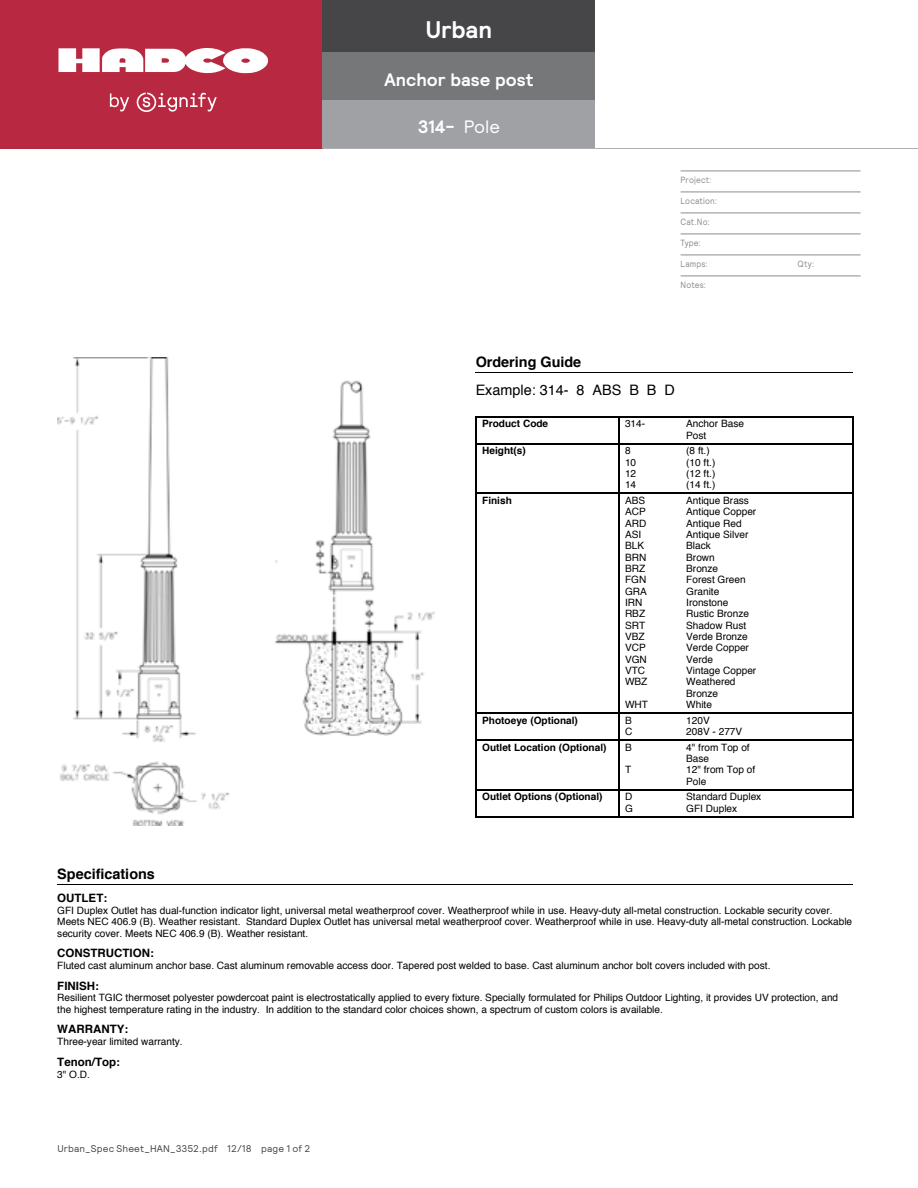
<style>
.page{position:relative;width:918px;height:1188px;background:#fff}
.page>*{position:absolute;margin:0;border:0;box-sizing:border-box;transform-origin:0 0}
.t1{font:700 24px "Relative";color:#fff}
.t2{font:700 18px "Relative";color:#fff}
.t3{font:700 14.4px "Helvetica";color:#000}
.t4{font:14.4px "Helvetica";color:#000}
.t5{font:700 11.55px "Helvetica";color:#000}
.t6{font:10.05px/11.4px "Helvetica";color:#000}
.t7{font:700 10.05px "Helvetica";color:#000}
.t8{font:9.75px "Relative";letter-spacing:.015em;color:#464547}
.t9{font:9px "Relative";letter-spacing:.02em;color:#8a8c8e;scale:.9 1}
.s1{font-weight:400}
</style>
<div class="page">
<div style="left:0;top:0;width:322px;height:148px;background:#b82841"></div>
<div style="left:322px;top:0;width:274px;height:52px;background:#464547"></div>
<div style="left:322px;top:52px;width:274px;height:48px;background:#757779"></div>
<div style="left:322px;top:100px;width:274px;height:48px;background:#9fa1a4"></div>
<hr style="left:0;top:148px;width:322px;height:1px;background:#b82841">
<hr style="left:322px;top:148px;width:274px;height:1px;background:#abadb0">
<hr style="left:596px;top:148px;width:322px;height:1px;background:#abadb0">
<svg style="left:110px;top:93px;width:107px;height:19px"></svg>
<svg style="left:59px;top:48px;width:209px;height:26px"></svg>
<hr style="left:681px;top:171px;width:180px;height:1px;background:#8a8c8e">
<hr style="left:681px;top:192px;width:180px;height:1px;background:#8a8c8e">
<hr style="left:681px;top:213px;width:180px;height:1px;background:#8a8c8e">
<hr style="left:681px;top:234px;width:180px;height:1px;background:#8a8c8e">
<hr style="left:681px;top:255px;width:180px;height:1px;background:#8a8c8e">
<hr style="left:681px;top:276px;width:180px;height:1px;background:#8a8c8e">
<img style="left:57px;top:357px;width:378px;height:468px">
<hr style="left:476px;top:372px;width:377px;height:1px;background:#000">
<hr style="left:476px;top:416px;width:143px;height:1px;background:#000">
<svg style="left:475px;top:416px;width:1px;height:27px"></svg>
<hr style="left:619px;top:416px;width:234px;height:1px;background:#000">
<svg style="left:618px;top:417px;width:1px;height:26px"></svg>
<svg style="left:853px;top:416px;width:1px;height:27px"></svg>
<hr style="left:476px;top:443px;width:143px;height:1px;background:#000">
<hr style="left:475px;top:443px;width:1px;height:51px;background:#000">
<hr style="left:619px;top:443px;width:234px;height:1px;background:#000">
<hr style="left:618px;top:443px;width:1px;height:51px;background:#000">
<hr style="left:853px;top:443px;width:1px;height:51px;background:#000">
<hr style="left:476px;top:493px;width:143px;height:1px;background:#000">
<hr style="left:475px;top:493px;width:1px;height:221px;background:#000">
<hr style="left:619px;top:493px;width:234px;height:1px;background:#000">
<hr style="left:618px;top:493px;width:1px;height:221px;background:#000">
<hr style="left:853px;top:493px;width:1px;height:221px;background:#000">
<hr style="left:476px;top:713px;width:143px;height:1px;background:#000">
<svg style="left:475px;top:714px;width:1px;height:26px"></svg>
<hr style="left:619px;top:713px;width:234px;height:1px;background:#000">
<svg style="left:618px;top:714px;width:1px;height:26px"></svg>
<svg style="left:853px;top:714px;width:1px;height:26px"></svg>
<hr style="left:476px;top:740px;width:143px;height:1px;background:#000">
<hr style="left:475px;top:740px;width:1px;height:51px;background:#000">
<hr style="left:619px;top:740px;width:234px;height:1px;background:#000">
<hr style="left:618px;top:740px;width:1px;height:51px;background:#000">
<hr style="left:853px;top:740px;width:1px;height:51px;background:#000">
<hr style="left:476px;top:789px;width:143px;height:2px;background:#000">
<svg style="left:475px;top:791px;width:1px;height:27px"></svg>
<hr style="left:476px;top:816px;width:143px;height:2px;background:#000">
<hr style="left:619px;top:789px;width:234px;height:2px;background:#000">
<svg style="left:618px;top:791px;width:1px;height:25px"></svg>
<svg style="left:853px;top:791px;width:1px;height:27px"></svg>
<hr style="left:619px;top:816px;width:234px;height:2px;background:#000">
<hr style="left:57px;top:884px;width:796px;height:1px;background:#000">
<h1 class="t1" style="left:426px;top:14px;width:68px">Urban</h1>
<h2 class="t2" style="left:385px;top:67px;width:150px">Anchor base post</h2>
<h2 class="t2" style="left:418px;top:115px;width:84px">314- <span class="s1">Pole</span></h2>
<p class="t9" style="left:681px;top:174px;width:36px">Project:</p>
<p class="t9" style="left:681px;top:195px;width:42px">Location:</p>
<p class="t9" style="left:681px;top:216px;width:34px">Cat.No:</p>
<p class="t9" style="left:681px;top:237px;width:24px">Type:</p>
<p class="t9" style="left:681px;top:258px;width:32px">Lamps:</p>
<p class="t9" style="left:798px;top:258px;width:20px">Qty:</p>
<p class="t9" style="left:681px;top:279px;width:30px">Notes:</p>
<h3 class="t3" style="left:476px;top:351px;width:107px">Ordering Guide</h3>
<h3 class="t4" style="left:476px;top:378px;width:201px">Example: 314- 8 ABS B B D</h3>
<p class="t7" style="left:482px;top:416px;width:68px">Product Code</p>
<p class="t6" style="left:625px;top:418px;width:22px">314-</p>
<p class="t6" style="left:686px;top:418px;width:59px">Anchor Base<br>Post</p>
<p class="t7" style="left:482px;top:443px;width:45px">Height(s)</p>
<p class="t6" style="left:625px;top:445px;width:7px">8</p>
<p class="t6" style="left:686px;top:445px;width:25px">(8 ft.)</p>
<p class="t6" style="left:625px;top:457px;width:13px">10</p>
<p class="t6" style="left:686px;top:457px;width:31px">(10 ft.)</p>
<p class="t6" style="left:625px;top:468px;width:13px">12</p>
<p class="t6" style="left:686px;top:468px;width:31px">(12 ft.)</p>
<p class="t6" style="left:625px;top:479px;width:13px">14</p>
<p class="t6" style="left:686px;top:479px;width:31px">(14 ft.)</p>
<p class="t7" style="left:482px;top:492px;width:31px">Finish</p>
<p class="t6" style="left:625px;top:495px;width:22px">ABS</p>
<p class="t6" style="left:686px;top:495px;width:64px">Antique Brass</p>
<p class="t6" style="left:625px;top:506px;width:22px">ACP</p>
<p class="t6" style="left:686px;top:506px;width:72px">Antique Copper</p>
<p class="t6" style="left:625px;top:518px;width:23px">ARD</p>
<p class="t6" style="left:686px;top:518px;width:57px">Antique Red</p>
<p class="t6" style="left:625px;top:529px;width:18px">ASI</p>
<p class="t6" style="left:686px;top:529px;width:64px">Antique Silver</p>
<p class="t6" style="left:625px;top:540px;width:21px">BLK</p>
<p class="t6" style="left:686px;top:540px;width:26px">Black</p>
<p class="t6" style="left:625px;top:552px;width:23px">BRN</p>
<p class="t6" style="left:686px;top:552px;width:30px">Brown</p>
<p class="t6" style="left:625px;top:563px;width:22px">BRZ</p>
<p class="t6" style="left:686px;top:563px;width:33px">Bronze</p>
<p class="t6" style="left:625px;top:574px;width:23px">FGN</p>
<p class="t6" style="left:686px;top:574px;width:61px">Forest Green</p>
<p class="t6" style="left:625px;top:586px;width:23px">GRA</p>
<p class="t6" style="left:686px;top:586px;width:35px">Granite</p>
<p class="t6" style="left:625px;top:597px;width:19px">IRN</p>
<p class="t6" style="left:686px;top:597px;width:44px">Ironstone</p>
<p class="t6" style="left:625px;top:608px;width:22px">RBZ</p>
<p class="t6" style="left:686px;top:608px;width:64px">Rustic Bronze</p>
<p class="t6" style="left:625px;top:620px;width:22px">SRT</p>
<p class="t6" style="left:686px;top:620px;width:61px">Shadow Rust</p>
<p class="t6" style="left:625px;top:631px;width:21px">VBZ</p>
<p class="t6" style="left:686px;top:631px;width:63px">Verde Bronze</p>
<p class="t6" style="left:625px;top:642px;width:22px">VCP</p>
<p class="t6" style="left:686px;top:642px;width:64px">Verde Copper</p>
<p class="t6" style="left:625px;top:654px;width:23px">VGN</p>
<p class="t6" style="left:686px;top:654px;width:28px">Verde</p>
<p class="t6" style="left:625px;top:665px;width:22px">VTC</p>
<p class="t6" style="left:686px;top:665px;width:72px">Vintage Copper</p>
<p class="t6" style="left:625px;top:676px;width:24px">WBZ</p>
<p class="t6" style="left:686px;top:676px;width:51px">Weathered<br>Bronze</p>
<p class="t6" style="left:625px;top:699px;width:24px">WHT</p>
<p class="t6" style="left:686px;top:699px;width:27px">White</p>
<p class="t7" style="left:482px;top:712px;width:97px">Photoeye (Optional)</p>
<p class="t6" style="left:625px;top:715px;width:8px">B</p>
<p class="t6" style="left:686px;top:715px;width:25px">120V</p>
<p class="t6" style="left:625px;top:726px;width:9px">C</p>
<p class="t6" style="left:686px;top:726px;width:58px">208V - 277V</p>
<p class="t7" style="left:482px;top:739px;width:126px">Outlet Location (Optional)</p>
<p class="t6" style="left:625px;top:742px;width:8px">B</p>
<p class="t6" style="left:686px;top:742px;width:65px">4" from Top of<br>Base</p>
<p class="t6" style="left:625px;top:764px;width:8px">T</p>
<p class="t6" style="left:686px;top:764px;width:71px">12" from Top of<br>Pole</p>
<p class="t7" style="left:482px;top:789px;width:122px">Outlet Options (Optional)</p>
<p class="t6" style="left:625px;top:791px;width:9px">D</p>
<p class="t6" style="left:686px;top:791px;width:77px">Standard Duplex</p>
<p class="t6" style="left:625px;top:803px;width:9px">G</p>
<p class="t6" style="left:686px;top:803px;width:52px">GFI Duplex</p>
<h3 class="t3" style="left:57px;top:863px;width:99px">Specifications</h3>
<p class="t5" style="left:57px;top:889px;width:51px">OUTLET:</p>
<p class="t6" style="left:57px;top:905px;width:796px">GFI Duplex Outlet has dual-function indicator light, universal metal weatherproof cover. Weatherproof while in use. Heavy-duty all-metal construction. Lockable security cover.<br>Meets NEC 406.9 (B). Weather resistant. Standard Duplex Outlet has universal metal weatherproof cover. Weatherproof while in use. Heavy-duty all-metal construction. Lockable security cover. Meets NEC 406.9 (B). Weather resistant.</p>
<p class="t5" style="left:57px;top:944px;width:98px">CONSTRUCTION:</p>
<p class="t6" style="left:57px;top:960px;width:715px">Fluted cast aluminum anchor base. Cast aluminum removable access door. Tapered post welded to base. Cast aluminum anchor bolt covers included with post.</p>
<p class="t5" style="left:57px;top:976px;width:43px">FINISH:</p>
<p class="t6" style="left:57px;top:993px;width:782px">Resilient TGIC thermoset polyester powdercoat paint is electrostatically applied to every fixture. Specially formulated for Philips Outdoor Lighting, it provides UV protection, and the highest temperature rating in the industry. In addition to the standard color choices shown, a spectrum of custom colors is available.</p>
<p class="t5" style="left:57px;top:1020px;width:73px">WARRANTY:</p>
<p class="t6" style="left:57px;top:1036px;width:127px">Three-year limited warranty.</p>
<p class="t5" style="left:57px;top:1053px;width:64px">Tenon/Top:</p>
<p class="t6" style="left:57px;top:1069px;width:34px">3" O.D.</p>
<p class="t8" style="left:57px;top:1142px;width:255px">Urban_Spec Sheet_HAN_3352.pdf 12/18 page 1 of 2</p>
</div>
